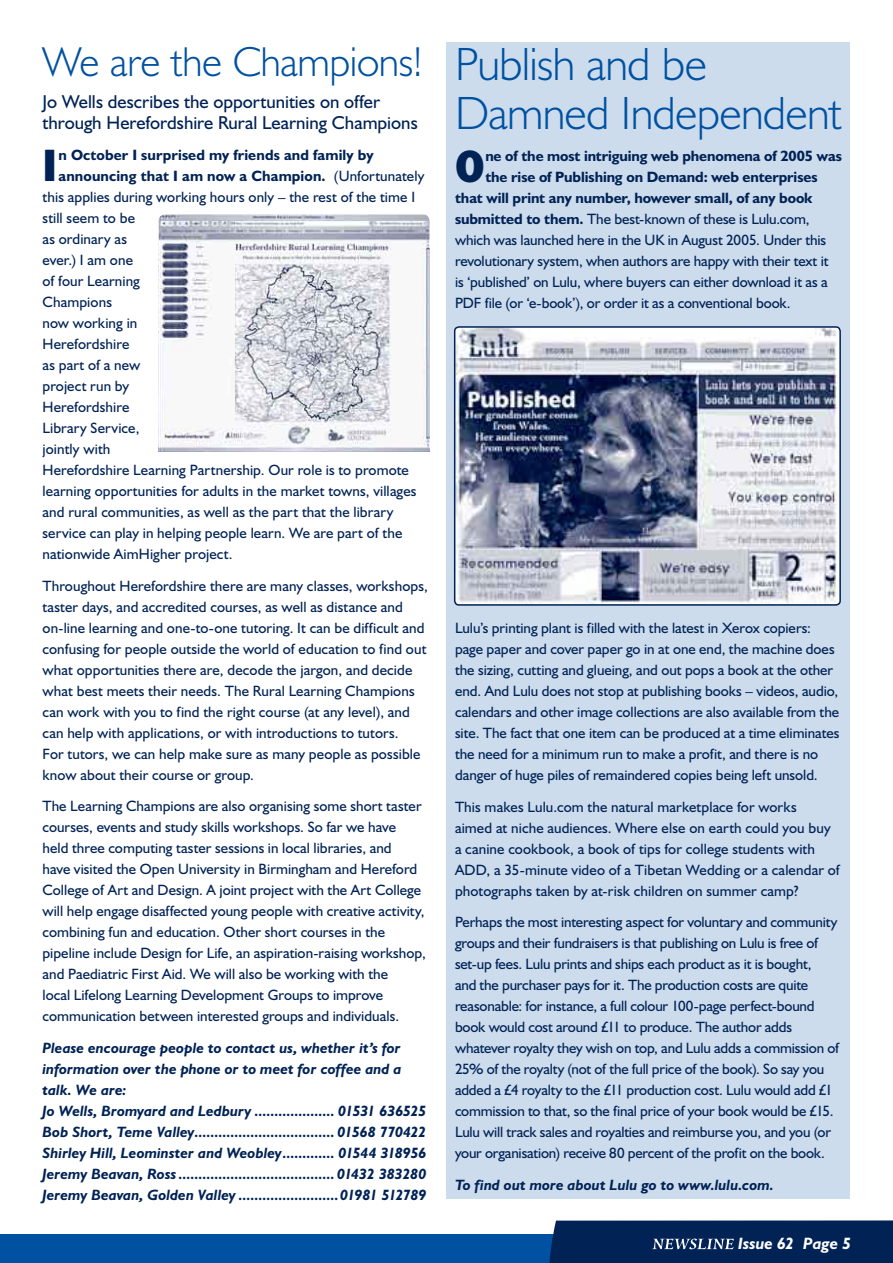
<style>
.page{position:relative;width:893px;height:1263px;background:#fff}
.page>*{position:absolute;margin:0;border:0;box-sizing:border-box;transform-origin:0 0}
.t1{font:300 46.8px/49.5px "Humanist 521 BT";letter-spacing:-.015em;color:#0051a1}
.t2{font:700 condensed 45.75px "Humanist 521 BT Xtra";color:#025}
.t3{font:300 42px "Humanist 521 BT";letter-spacing:-.01em;color:#0051a1}
.t4{font:18.75px/21px "Humanist 521 BT";color:#025}
.t5{font:italic 700 16.5px "Humanist 521 BT";color:#fff}
.t6{font:15px/21px "Humanist 521 BT";color:#025}
.t7{font:italic 700 15px/21px "Humanist 521 BT";letter-spacing:.005em;color:#025}
.t8{font:700 15px "Humanist 521 BT";letter-spacing:-.005em;color:#025}
.s1{font-weight:400}
.s2{font-weight:700}
</style>
<div class="page">
<div style="left:0;top:1234px;width:893px;height:29px;background:#0051a1"></div>
<div style="left:446px;top:43px;width:404px;height:1156px;background:#ccdcec"></div>
<img style="left:455px;top:327px;width:385px;height:278px;border-radius:4px">
<div style="left:454px;top:326px;width:387px;height:280px;border:2px solid #025;border-radius:4px"></div>
<img style="left:159px;top:214px;width:270px;height:205px;border-radius:6px">
<img style="left:159px;top:244px;width:270px;height:208px">
<svg style="left:549px;top:1220px;width:344px;height:43px;background:#092a5b"></svg>
<h3 class="t3" style="left:43px;top:36px;width:382px">We are the Champions!</h3>
<p class="t4" style="left:43px;top:90px;width:377px">Jo Wells describes the opportunities on offer through Herefordshire Rural Learning Champions</p>
<h2 class="t2" style="left:43px;top:137px;width:16px">I</h2>
<p class="t8" style="left:58px;top:146px;width:317px">n October I surprised my friends and family by</p>
<p class="t8" style="left:58px;top:167px;width:367px">announcing that I am now a Champion. <span class="s1">(Unfortunately</span></p>
<p class="t6" style="left:43px;top:186px;width:374px">this applies during working hours only – the rest of the time I</p>
<p class="t6" style="left:43px;top:207px;width:94px">still seem to be</p>
<p class="t6" style="left:43px;top:228px;width:86px">as ordinary as</p>
<p class="t6" style="left:43px;top:249px;width:92px">ever.) I am one</p>
<p class="t6" style="left:43px;top:270px;width:99px">of four Learning</p>
<p class="t6" style="left:43px;top:291px;width:71px">Champions</p>
<p class="t6" style="left:43px;top:312px;width:96px">now working in</p>
<p class="t6" style="left:43px;top:333px;width:88px">Herefordshire</p>
<p class="t6" style="left:43px;top:354px;width:99px">as part of a new</p>
<p class="t6" style="left:43px;top:375px;width:88px">project run by</p>
<p class="t6" style="left:43px;top:396px;width:88px">Herefordshire</p>
<p class="t6" style="left:43px;top:417px;width:98px">Library Service,</p>
<p class="t6" style="left:43px;top:438px;width:69px">jointly with</p>
<p class="t6" style="left:43px;top:459px;width:368px">Herefordshire Learning Partnership. Our role is to promote</p>
<p class="t6" style="left:43px;top:480px;width:376px">learning opportunities for adults in the market towns, villages</p>
<p class="t6" style="left:43px;top:501px;width:352px">and rural communities, as well as the part that the library</p>
<p class="t6" style="left:43px;top:522px;width:361px">service can play in helping people learn. We are part of the</p>
<p class="t6" style="left:43px;top:543px;width:192px">nationwide AimHigher project.</p>
<p class="t6" style="left:43px;top:575px;width:387px">Throughout Herefordshire there are many classes, workshops, taster days, and accredited courses, as well as distance and on-line learning and one-to-one tutoring. It can be difficult and confusing for people outside the world of education to find out what opportunities there are, decode the jargon, and decide what best meets their needs. The Rural Learning Champions can work with you to find the right course (at any level), and can help with applications, or with introductions to tutors.<br>For tutors, we can help make sure as many people as possible know about their course or group.</p>
<p class="t6" style="left:43px;top:795px;width:385px">The Learning Champions are also organising some short taster courses, events and study skills workshops. So far we have<br>held three computing taster sessions in local libraries, and<br>have visited the Open University in Birmingham and Hereford College of Art and Design. A joint project with the Art College will help engage disaffected young people with creative activity, combining fun and education. Other short courses in the pipeline include Design for Life, an aspiration-raising workshop, and Paediatric First Aid. We will also be working with the<br>local Lifelong Learning Development Groups to improve communication between interested groups and individuals.</p>
<p class="t7" style="left:43px;top:1037px;width:385px">Please encourage people to contact us, whether it’s for information over the phone or to meet for coffee and a talk. We are:<br>Jo Wells, Bromyard and Ledbury .................... 01531 636525<br>Bob Short, Teme Valley................................... 01568 770422<br>Shirley Hill, Leominster and Weobley............. 01544 31 8956<br>Jeremy Beavan, Ross....................................... 01432 383280<br>Jeremy Beavan, Golden Valley .........................01981 512789</p>
<h1 class="t1" style="left:455px;top:38px;width:388px">Publish and be<br>Damned Independent</h1>
<h2 class="t2" style="left:455px;top:138px;width:31px">O</h2>
<p class="t8" style="left:485px;top:146px;width:358px">ne of the most intriguing web phenomena of 2005 was</p>
<p class="t8" style="left:485px;top:167px;width:334px">the rise of Publishing on Demand: web enterprises</p>
<p class="t8" style="left:455px;top:188px;width:359px">that will print any number, however small, of any book</p>
<p class="t6" style="left:455px;top:208px;width:356px"><span class="s2">submitted to them.</span> The best-known of these is Lulu.com,</p>
<p class="t6" style="left:455px;top:229px;width:373px">which was launched here in the UK in August 2005. Under this</p>
<p class="t6" style="left:455px;top:250px;width:375px">revolutionary system, when authors are happy with their text it</p>
<p class="t6" style="left:455px;top:271px;width:374px">is ‘published’ on Lulu, where buyers can either download it as a</p>
<p class="t6" style="left:455px;top:292px;width:337px">PDF file (or ‘e-book’), or order it as a conventional book.</p>
<p class="t6" style="left:455px;top:617px;width:386px">Lulu’s printing plant is filled with the latest in Xerox copiers: page paper and cover paper go in at one end, the machine does the sizing, cutting and glueing, and out pops a book at the other end. And Lulu does not stop at publishing books – videos, audio, calendars and other image collections are also available from the site. The fact that one item can be produced at a time eliminates the need for a minimum run to make a profit, and there is no danger of huge piles of remaindered copies being left unsold.</p>
<p class="t6" style="left:455px;top:796px;width:386px">This makes Lulu.com the natural marketplace for works<br>aimed at niche audiences. Where else on earth could you buy a canine cookbook, a book of tips for college students with ADD, a 35-minute video of a Tibetan Wedding or a calendar of photographs taken by at-risk children on summer camp?</p>
<p class="t6" style="left:455px;top:911px;width:385px">Perhaps the most interesting aspect for voluntary and community groups and their fundraisers is that publishing on Lulu is free of set-up fees. Lulu prints and ships each product as it is bought,<br>and the purchaser pays for it. The production costs are quite reasonable: for instance, a full colour 100-page perfect-bound book would cost around £11 to produce. The author adds whatever royalty they wish on top, and Lulu adds a commission of 25% of the royalty (not of the full price of the book). So say you added a £4 royalty to the £11 production cost. Lulu would add £1 commission to that, so the final price of your book would be £15.<br>Lulu will track sales and royalties and reimburse you, and you (or your organisation) receive 80 percent of the profit on the book.</p>
<p class="t7" style="left:455px;top:1174px;width:320px">To find out more about Lulu go to www.lulu.com.</p>
<p class="t5" style="left:738px;top:1233px;width:102px">Issue 62 Page</p>
</div>
